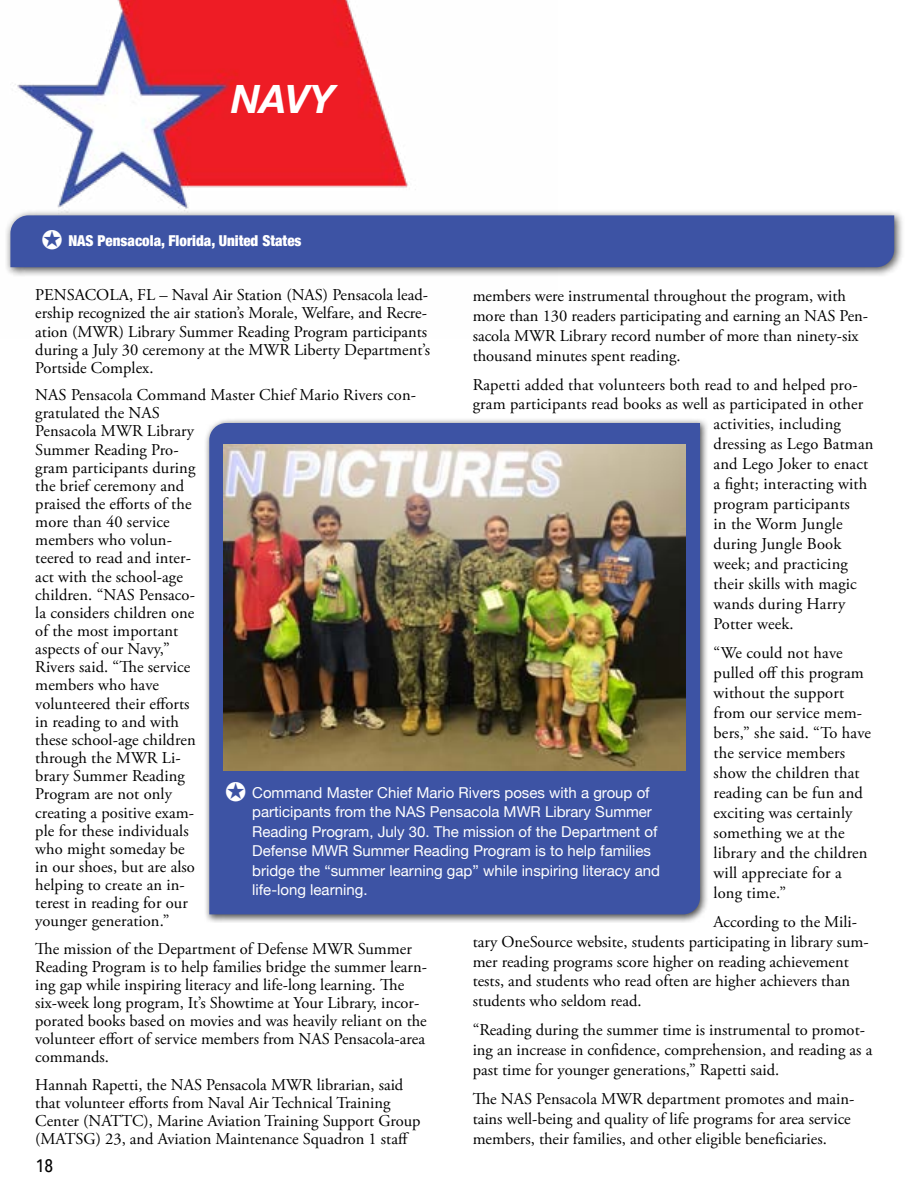
<style>
.page{position:relative;width:918px;height:1188px;background:#fff}
.page>*{position:absolute;margin:0;border:0;box-sizing:border-box;transform-origin:0 0}
.t1{font:italic 700 39px "Helvetica Neue";color:#fff}
.t2{font:500 18px "Avenir Next Condensed";color:#000}
.t3{font:16.5px/18.1px "Adobe Garamond Pro";color:#000}
.t4{font:15px/19.5px "Helvetica Neue";color:#fff}
.t5{font:900 condensed 15px "Helvetica Neue";color:#fff}
</style>
<div class="page">
<img style="left:15px;top:0;width:401px;height:209px">
<div style="left:5px;top:210px;width:900px;height:67px;background:#000;opacity:.7"></div>
<div style="left:10px;top:215px;width:884px;height:52px;background:#3d53a4"></div>
<div style="left:204px;top:418px;width:505px;height:505px;background:#000;opacity:.7"></div>
<div style="left:209px;top:423px;width:491px;height:491px;background:#3d53a4"></div>
<img style="left:224px;top:444px;width:462px;height:326px">
<h1 class="t1" style="left:231px;top:69px;width:105px">NAVY</h1>
<p class="t5" style="left:41px;top:228px;width:262px">✪ NAS Pensacola, Florida, United States</p>
<p class="t3" style="left:35px;top:287px;width:396px">PENSACOLA, FL – Naval Air Station (NAS) Pensacola lead&shy;ership recognized the air station’s Morale, Welfare, and Recre&shy;ation (MWR) Library Summer Reading Program participants during a July 30 ceremony at the MWR Liberty Department’s Portside Complex.</p>
<p class="t3" style="left:35px;top:386px;width:382px">NAS Pensacola Command Master Chief Mario Rivers con&shy;gratulated the NAS<br>Pensacola MWR Library<br>Summer Reading Pro-<br>gram participants during<br>the brief ceremony and<br>praised the efforts of the<br>more than 40 service<br>members who volun-<br>teered to read and inter-<br>act with the school-age<br>children. “NAS Pensaco-<br>la considers children one<br>of the most important<br>aspects of our Navy,”<br>Rivers said. “The service<br>members who have<br>volunteered their efforts<br>in reading to and with<br>these school-age children<br>through the MWR Li-<br>brary Summer Reading<br>Program are not only<br>creating a positive exam-<br>ple for these individuals<br>who might someday be<br>in our shoes, but are also<br>helping to create an in-<br>terest in reading for our<br>younger generation.”</p>
<p class="t3" style="left:35px;top:940px;width:393px">The mission of the Department of Defense MWR Summer Reading Program is to help families bridge the summer learn&shy;ing gap while inspiring literacy and life-long learning. The six-week long program, It’s Showtime at Your Library, incor&shy;porated books based on movies and was heavily reliant on the volunteer effort of service members from NAS Pensacola-area commands.</p>
<p class="t3" style="left:35px;top:1076px;width:387px">Hannah Rapetti, the NAS Pensacola MWR librarian, said that volunteer efforts from Naval Air Technical Training Center (NATTC), Marine Aviation Training Support Group (MATSG) 23, and Aviation Maintenance Squadron 1 staff</p>
<p class="t3" style="left:473px;top:286px;width:397px;line-height:20px">members were instrumental throughout the program, with more than 130 readers participating and earning an NAS Pen&shy;sacola MWR Library record number of more than ninety-six thousand minutes spent reading.</p>
<p class="t3" style="left:473px;top:376px;width:386px">Rapetti added that volunteers both read to and helped pro-</p>
<p class="t3" style="left:473px;top:396px;width:392px">gram participants read books as well as participated in other</p>
<p class="t3" style="left:714px;top:416px;width:129px">activities, including</p>
<p class="t3" style="left:714px;top:436px;width:162px">dressing as Lego Batman</p>
<p class="t3" style="left:714px;top:456px;width:156px">and Lego Joker to enact</p>
<p class="t3" style="left:714px;top:476px;width:155px">a fight; interacting with</p>
<p class="t3" style="left:714px;top:496px;width:138px">program participants</p>
<p class="t3" style="left:714px;top:516px;width:131px">in the Worm Jungle</p>
<p class="t3" style="left:714px;top:536px;width:129px">during Jungle Book</p>
<p class="t3" style="left:714px;top:555px;width:136px">week; and practicing</p>
<p class="t3" style="left:714px;top:575px;width:145px">their skills with magic</p>
<p class="t3" style="left:714px;top:595px;width:133px">wands during Harry</p>
<p class="t3" style="left:714px;top:615px;width:82px">Potter week.</p>
<p class="t3" style="left:714px;top:643px;width:159px;line-height:20px">“We could not have pulled off this program without the support from our service mem&shy;bers,” she said. “To have the service members show the children that reading can be fun and exciting was certainly something we at the library and the children will appreciate for a long time.”</p>
<p class="t3" style="left:473px;top:912px;width:398px;line-height:20px;text-indent:241px">According to the Mili&shy;tary OneSource website, students participating in library sum&shy;mer reading programs score higher on reading achievement tests, and students who read often are higher achievers than students who seldom read.</p>
<p class="t3" style="left:473px;top:1021px;width:401px;line-height:20px">“Reading during the summer time is instrumental to promot&shy;ing an increase in confidence, comprehension, and reading as a past time for younger generations,” Rapetti said.</p>
<p class="t3" style="left:473px;top:1090px;width:383px;line-height:20px">The NAS Pensacola MWR department promotes and main&shy;tains well-being and quality of life programs for area service members, their families, and other eligible beneficiaries.</p>
<p class="t4" style="left:252px;top:783px;width:409px;text-indent:-27px">✪ Command Master Chief Mario Rivers poses with a group of participants from the NAS Pensacola MWR Library Summer Reading Program, July 30. The mission of the Department of Defense MWR Summer Reading Program is to help families bridge the “summer learning gap” while inspiring literacy and life-long learning.</p>
<p class="t2" style="left:36px;top:1155px;width:19px">18</p>
</div>
